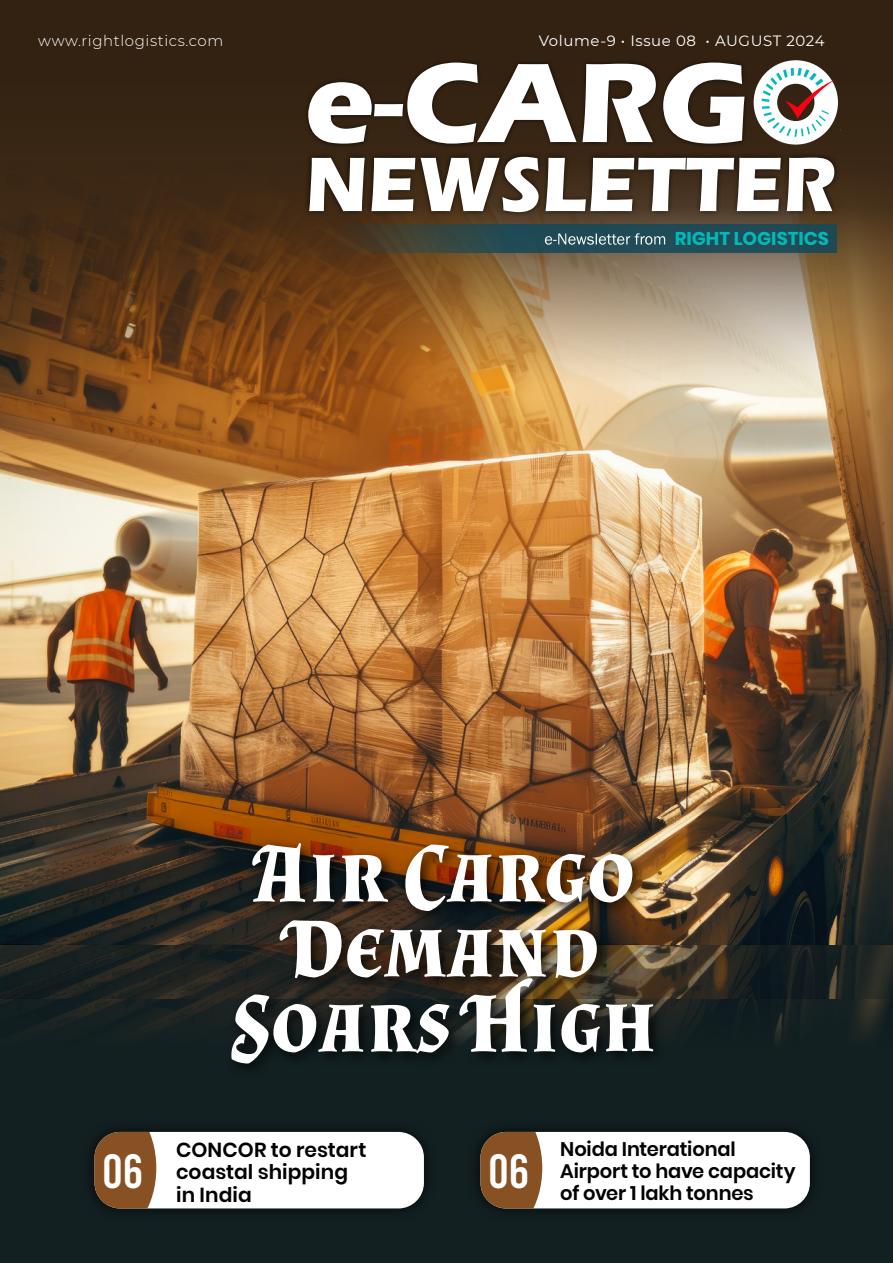
<style>
.page{position:relative;width:893px;height:1263px;background:#fff}
.page>*{position:absolute;margin:0;border:0;box-sizing:border-box;transform-origin:0 0}
.t1{font:700 117.15px "Eras ITC";color:#fff}
.t2{font:700 85.05px/75px "Almendra SC";letter-spacing:.01em;color:#fff;text-align:center}
.t3{font:700 79.95px "Eras ITC";color:#fff;scale:.95 1}
.t4{font:48px "Bebas";color:#fff}
.t5{font:600 20.25px/22.5px "Poppins";color:#000}
.t6{font:600 19.65px/21.9px "Poppins";letter-spacing:-.01em;color:#000}
.t7{font:700 18.45px "Poppins";color:#00bab8}
.t8{font:15px "Montserrat";letter-spacing:.04em;color:#fff}
.t9{font:300 15px "Montserrat";letter-spacing:.04em;color:#fff}
.s1{font-size:90.9px}
</style>
<div class="page">
<div style="left:0;top:851px;width:893px;height:412px;background:#132022"></div>
<img style="left:0;top:998px;width:887px;height:43px">
<img style="left:0;top:944px;width:893px;height:54px">
<img style="left:0;top:366px;width:893px;height:578px">
<svg style="left:0;top:0;width:893px;height:366px;background:#5d4328"></svg>
<svg style="left:330px;top:225px;width:506px;height:28px;background:#2b4649"></svg>
<div style="left:304px;top:59px;width:445px;height:89px;background:#000;opacity:.65"></div>
<svg style="left:545px;top:233px;width:120px;height:12px"></svg>
<div style="left:304px;top:151px;width:536px;height:66px;background:#000;opacity:.65"></div>
<svg style="left:754px;top:60px;width:84px;height:85px"></svg>
<div style="left:95px;top:1132px;width:329px;height:76px;background:#fff;border-radius:26px"></div>
<svg style="left:95px;top:1132px;width:61px;height:76px;background:#85542b"></svg>
<div style="left:480px;top:1132px;width:330px;height:76px;background:#fff;border-radius:26px"></div>
<svg style="left:480px;top:1132px;width:62px;height:76px;background:#84542b"></svg>
<div style="left:225px;top:837px;width:443px;height:242px;background:#000;opacity:.75"></div>
<p class="t9" style="left:38px;top:30px;width:186px">www.rightlogistics.com</p>
<p class="t8" style="left:539px;top:30px;width:287px">Volume-9 • Issue 08 • AUGUST 2024</p>
<h1 class="t1" style="left:305px;top:36px;width:447px">e<span class="s1">-</span>CARG</h1>
<h3 class="t3" style="left:305px;top:138px;width:560px">NEWSLETTER</h3>
<p class="t7" style="left:675px;top:228px;width:156px">RIGHT LOGISTICS</p>
<h2 class="t2" style="left:231px;top:840px;width:427px">Air Cargo<br>Demand<br>Soars High</h2>
<p class="t5" style="left:176px;top:1138px;width:192px">CONCOR to restart coastal shipping in India</p>
<p class="t6" style="left:560px;top:1138px;width:237px">Noida Interational<br>Airport to have capacity of over 1 lakh tonnes</p>
<h3 class="t4" style="left:102px;top:1147px;width:43px">06</h3>
<h3 class="t4" style="left:488px;top:1147px;width:43px">06</h3>
</div>
